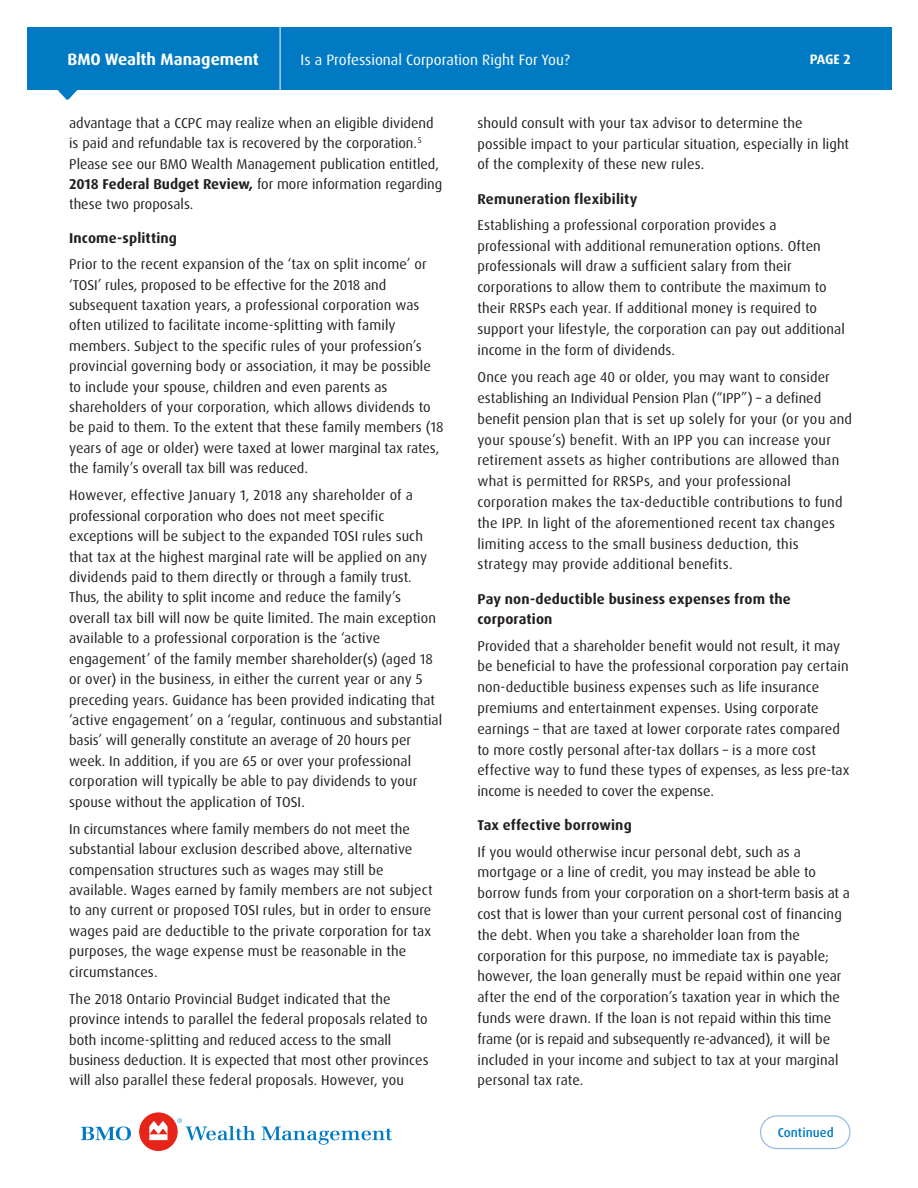
<style>
.page{position:relative;width:918px;height:1188px;background:#fff}
.page>*{position:absolute;margin:0;border:0;box-sizing:border-box;transform-origin:0 0}
.Legal_entity_text{font:700 16.5px "Dax Pro";color:#fff}
.Legal_entity_text-2{font:15px "Dax Pro";color:#fff}
.Body_Copy{font:14.25px/20.4px "Dax Pro";letter-spacing:.005em;color:#231f20}
.Black_subhead{font:700 14.25px/20.9px "Dax Pro";letter-spacing:.01em;color:#231f20}
.Legal_entity_text-3{font:700 13.65px "Dax Pro";color:#fff}
.t1{font:500 12.75px "Dax Pro";color:#007bc3}
.s1{font-weight:700}
</style>
<div class="page">
<svg style="left:760px;top:1115px;width:90px;height:34px"></svg>
<div style="left:27px;top:28px;width:865px;height:62px;background:#007bc3"></div>
<svg style="left:57px;top:90px;width:20px;height:10px"></svg>
<hr style="left:280px;top:13px;width:1px;height:82px;background:#fff">
<svg style="left:81px;top:1127px;width:50px;height:13px"></svg>
<div style="left:139px;top:1112px;width:39px;height:39px;background:#e72419;border-radius:50%"></div>
<svg style="left:177px;top:1118px;width:78px;height:22px"></svg>
<svg style="left:261px;top:1126px;width:131px;height:19px"></svg>
<svg style="left:149px;top:1121px;width:19px;height:19px"></svg>
<p class="Legal_entity_text" style="left:67px;top:49px;width:193px">BMO Wealth Management</p>
<p class="Legal_entity_text-2" style="left:301px;top:50px;width:271px">Is a Professional Corporation Right For You?</p>
<p class="Legal_entity_text-3" style="left:810px;top:51px;width:42px">PAGE 2</p>
<p class="Body_Copy" style="left:69px;top:113px;width:375px">advantage that a CCPC may realize when an eligible dividend is paid and refundable tax is recovered by the corporation.<sup>5<br></sup>Please see our BMO Wealth Management publication entitled, <span class="s1">2018 Federal Budget Review,</span> for more information regarding these two proposals.</p>
<p class="Black_subhead" style="left:69px;top:228px;width:109px">Income-splitting</p>
<p class="Body_Copy" style="left:69px;top:254px;width:376px">Prior to the recent expansion of the ‘tax on split income’ or ‘TOSI’ rules, proposed to be effective for the 2018 and subsequent taxation years, a professional corporation was often utilized to facilitate income-splitting with family members. Subject to the specific rules of your profession’s provincial governing body or association, it may be possible to include your spouse, children and even parents as shareholders of your corporation, which allows dividends to be paid to them. To the extent that these family members (18 years of age or older) were taxed at lower marginal tax rates, the family’s overall tax bill was reduced.</p>
<p class="Body_Copy" style="left:69px;top:485px;width:375px">However, effective January 1, 2018 any shareholder of a professional corporation who does not meet specific exceptions will be subject to the expanded TOSI rules such that tax at the highest marginal rate will be applied on any dividends paid to them directly or through a family trust.<br>Thus, the ability to split income and reduce the family’s overall tax bill will now be quite limited. The main exception available to a professional corporation is the ‘active engagement’ of the family member shareholder(s) (aged 18 or over) in the business, in either the current year or any 5 preceding years. Guidance has been provided indicating that ‘active engagement’ on a ‘regular, continuous and substantial basis’ will generally constitute an average of 20 hours per week. In addition, if you are 65 or over your professional corporation will typically be able to pay dividends to your spouse without the application of TOSI.</p>
<p class="Body_Copy" style="left:69px;top:819px;width:365px">In circumstances where family members do not meet the substantial labour exclusion described above, alternative compensation structures such as wages may still be available. Wages earned by family members are not subject to any current or proposed TOSI rules, but in order to ensure wages paid are deductible to the private corporation for tax purposes, the wage expense must be reasonable in the circumstances.</p>
<p class="Body_Copy" style="left:69px;top:989px;width:361px">The 2018 Ontario Provincial Budget indicated that the province intends to parallel the federal proposals related to both income-splitting and reduced access to the small business deduction. It is expected that most other provinces will also parallel these federal proposals. However, you</p>
<p class="Body_Copy" style="left:477px;top:113px;width:373px;line-height:20.9px">should consult with your tax advisor to determine the possible impact to your particular situation, especially in light of the complexity of these new rules.</p>
<p class="Black_subhead" style="left:477px;top:188px;width:161px">Remuneration flexibility</p>
<p class="Body_Copy" style="left:477px;top:215px;width:369px;line-height:20.9px">Establishing a professional corporation provides a professional with additional remuneration options. Often professionals will draw a sufficient salary from their corporations to allow them to contribute the maximum to their RRSPs each year. If additional money is required to support your lifestyle, the corporation can pay out additional income in the form of dividends.</p>
<p class="Body_Copy" style="left:477px;top:367px;width:376px;line-height:20.9px">Once you reach age 40 or older, you may want to consider establishing an Individual Pension Plan (“IPP”) – a defined benefit pension plan that is set up solely for your (or you and your spouse’s) benefit. With an IPP you can increase your retirement assets as higher contributions are allowed than what is permitted for RRSPs, and your professional corporation makes the tax-deductible contributions to fund the IPP. In light of the aforementioned recent tax changes limiting access to the small business deduction, this strategy may provide additional benefits.</p>
<p class="Black_subhead" style="left:477px;top:588px;width:315px">Pay non-deductible business expenses from the corporation</p>
<p class="Body_Copy" style="left:477px;top:635px;width:374px;line-height:20.9px">Provided that a shareholder benefit would not result, it may be beneficial to have the professional corporation pay certain non-deductible business expenses such as life insurance premiums and entertainment expenses. Using corporate earnings – that are taxed at lower corporate rates compared to more costly personal after-tax dollars – is a more cost effective way to fund these types of expenses, as less pre-tax income is needed to cover the expense.</p>
<p class="Black_subhead" style="left:477px;top:815px;width:156px">Tax effective borrowing</p>
<p class="Body_Copy" style="left:477px;top:841px;width:374px;line-height:20.9px">If you would otherwise incur personal debt, such as a mortgage or a line of credit, you may instead be able to borrow funds from your corporation on a short-term basis at a cost that is lower than your current personal cost of financing the debt. When you take a shareholder loan from the corporation for this purpose, no immediate tax is payable; however, the loan generally must be repaid within one year after the end of the corporation’s taxation year in which the funds were drawn. If the loan is not repaid within this time frame (or is repaid and subsequently re-advanced), it will be included in your income and subject to tax at your marginal personal tax rate.</p>
<p class="t1" style="left:778px;top:1124px;width:58px">Continued</p>
</div>
